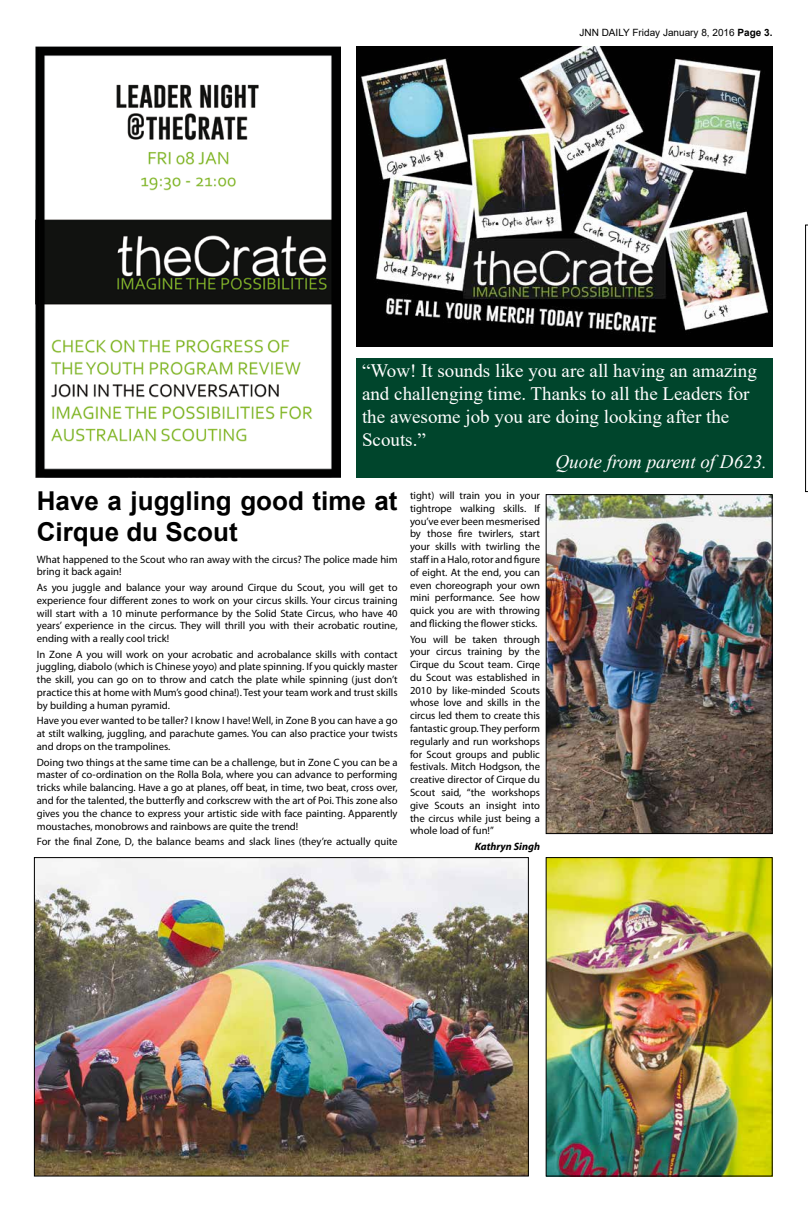
<style>
.page{position:relative;width:808px;height:1205px;background:#fff}
.page>*{position:absolute;margin:0;border:0;box-sizing:border-box;transform-origin:0 0}
.t1{font:700 26px/31.2px "Arial";color:#000}
.t2{font:19px/22.8px "Times New Roman";color:#fff}
.t3{font:italic 19px "Times New Roman";color:#fff}
.t4{font:10.6px/12.8px "Myriad Pro";color:#000;text-align:justify}
.t5{font:italic 700 10.6px "Myriad Pro";color:#000}
.t6{font:10px "Arial";color:#000}
.s1{font-weight:700}
</style>
<div class="page">
<img style="left:356px;top:47px;width:416px;height:300px">
<img style="left:35px;top:47px;width:305px;height:431px">
<img style="left:548px;top:496px;width:222px;height:336px">
<div style="left:546px;top:494px;width:226px;height:340px;border:1px solid #000"></div>
<img style="left:36px;top:859px;width:491px;height:315px">
<div style="left:34px;top:857px;width:495px;height:319px;border:1px solid #000"></div>
<svg style="left:805px;top:225px;width:3px;height:267px"></svg>
<img style="left:548px;top:859px;width:222px;height:315px">
<div style="left:546px;top:857px;width:226px;height:319px;border:1px solid #000"></div>
<div style="left:356px;top:358px;width:416px;height:120px;background:#00452c"></div>
<p class="t6" style="left:579px;top:25px;width:195px">JNN DAILY Friday January 8, 2016 <span class="s1">Page 3.</span></p>
<h2 class="t2" style="left:362px;top:359px;width:396px">“Wow! It sounds like you are all having an amazing and challenging time. Thanks to all the Leaders for the awesome job you are doing looking after the Scouts.”</h2>
<h2 class="t3" style="left:556px;top:449px;width:213px">Quote from parent of D623.</h2>
<h1 class="t1" style="left:37px;top:485px;width:362px">Have a juggling good time at<br>Cirque du Scout</h1>
<p class="t4" style="left:37px;top:552px;width:362px">What happened to the Scout who ran away with the circus? The police made him bring it back again!</p>
<p class="t4" style="left:37px;top:581px;width:362px">As you juggle and balance your way around Cirque du Scout, you will get to experience four different zones to work on your circus skills. Your circus training will start with a 10 minute performance by the Solid State Circus, who have 40 years’ experience in the circus. They will thrill you with their acrobatic routine, ending with a really cool trick!</p>
<p class="t4" style="left:37px;top:647px;width:362px">In Zone A you will work on your acrobatic and acrobalance skills with contact juggling, diabolo (which is Chinese yoyo) and plate spinning. If you quickly master the skill, you can go on to throw and catch the plate while spinning (just don’t practice this at home with Mum’s good china!). Test your team work and trust skills by building a human pyramid.</p>
<p class="t4" style="left:37px;top:714px;width:362px">Have you ever wanted to be taller? I know I have! Well, in Zone B you can have a go at stilt walking, juggling, and parachute games. You can also practice your twists and drops on the trampolines.</p>
<p class="t4" style="left:37px;top:755px;width:362px">Doing two things at the same time can be a challenge, but in Zone C you can be a master of co-ordination on the Rolla Bola, where you can advance to performing tricks while balancing. Have a go at planes, off beat, in time, two beat, cross over, and for the talented, the butterfly and corkscrew with the art of Poi. This zone also gives you the chance to express your artistic side with face painting. Apparently moustaches, monobrows and rainbows are quite the trend!</p>
<p class="t4" style="left:37px;top:835px;width:362px">For the final Zone, D, the balance beams and slack lines (they’re actually quite</p>
<p class="t4" style="left:410px;top:489px;width:132px">tight) will train you in your tightrope walking skills. If you’ve ever been mesmerised by those fire twirlers, start your skills with twirling the staff in a Halo, rotor and figure of eight. At the end, you can even choreograph your own mini performance. See how quick you are with throwing and flicking the flower sticks.</p>
<p class="t4" style="left:410px;top:632px;width:132px">You will be taken through your circus training by the Cirque du Scout team. Cirqe du Scout was established in 2010 by like-minded Scouts whose love and skills in the circus led them to create this fantastic group. They perform regularly and run workshops for Scout groups and public festivals. Mitch Hodgson, the creative director of Cirque du Scout said, “the workshops give Scouts an insight into the circus while just being a whole load of fun!”</p>
<p class="t5" style="left:475px;top:839px;width:67px">Kathryn Singh</p>
</div>
